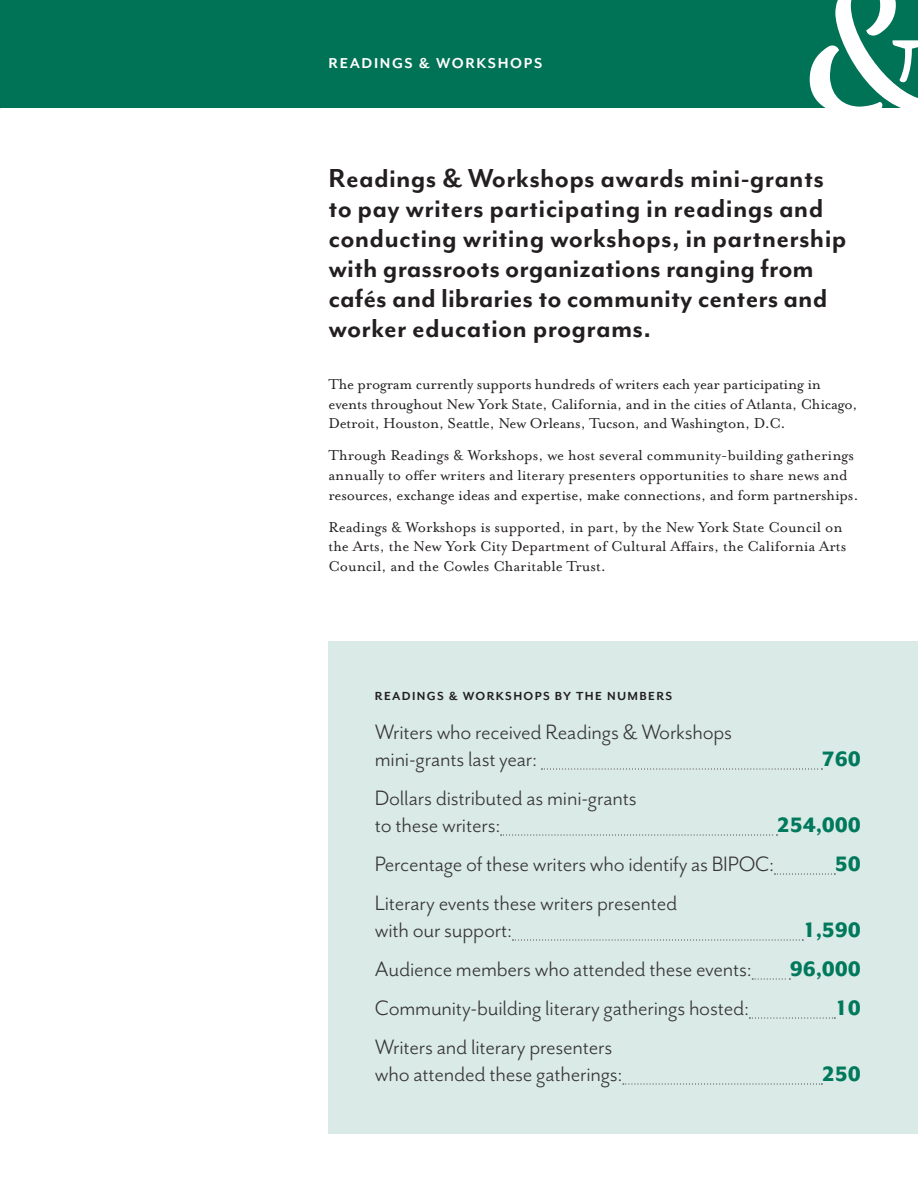
<style>
.page{position:relative;width:918px;height:1188px;background:#fff}
.page>*{position:absolute;margin:0;border:0;box-sizing:border-box;transform-origin:0 0}
.t1{font:700 30px/30px "Mr Eaves Mod OT";letter-spacing:.01em;color:#231f20}
.t2{font:24px/27px "Mr Eaves San OT";letter-spacing:-.01em;color:#363536}
.t3{font:800 24px "Mr Eaves San OT";letter-spacing:-.01em;color:#00795d}
.t4{font:16.5px/19.8px "Mrs Eaves OT";letter-spacing:-.005em;color:#231f20}
.t5{font:700 16.5px "Mr Eaves Mod OT";letter-spacing:.1em;color:#fff}
.t6{font:700 13.5px "Mr Eaves San OT";letter-spacing:.1em;color:#231f20}
</style>
<div class="page">
<div style="left:0;top:0;width:918px;height:108px;background:#007255"></div>
<div style="left:328px;top:642px;width:590px;height:492px;background:#daeae6"></div>
<svg style="left:541px;top:769px;width:281px;height:1px"></svg>
<svg style="left:501px;top:835px;width:276px;height:1px"></svg>
<svg style="left:774px;top:874px;width:61px;height:1px"></svg>
<svg style="left:512px;top:940px;width:291px;height:1px"></svg>
<svg style="left:752px;top:979px;width:38px;height:1px"></svg>
<svg style="left:749px;top:1018px;width:86px;height:1px"></svg>
<svg style="left:623px;top:1084px;width:199px;height:1px"></svg>
<svg style="left:810px;top:0;width:108px;height:108px"></svg>
<p class="t5" style="left:328px;top:54px;width:215px">READINGS &amp; WORKSHOPS</p>
<p class="t1" style="left:328px;top:163px;width:520px">Readings &amp; Workshops awards mini-grants to pay writers participating in readings and conducting writing workshops, in partnership with grassroots organizations ranging from cafés and libraries to community centers and worker education programs.</p>
<p class="t4" style="left:328px;top:374px;width:531px">The program currently supports hundreds of writers each year participating in events throughout New York State, California, and in the cities of Atlanta, Chicago,<br>Detroit, Houston, Seattle, New Orleans, Tucson, and Washington, D.C.</p>
<p class="t4" style="left:328px;top:446px;width:532px">Through Readings &amp; Workshops, we host several community-building gatherings annually to offer writers and literary presenters opportunities to share news and resources, exchange ideas and expertise, make connections, and form partnerships.</p>
<p class="t4" style="left:328px;top:517px;width:519px">Readings &amp; Workshops is supported, in part, by the New York State Council on the Arts, the New York City Department of Cultural Affairs, the California Arts<br>Council, and the Cowles Charitable Trust.</p>
<p class="t6" style="left:375px;top:689px;width:299px">READINGS &amp; WORKSHOPS BY THE NUMBERS</p>
<h2 class="t2" style="left:375px;top:719px;width:359px">Writers who received Readings &amp; Workshops mini-grants last year:</h2>
<h2 class="t2" style="left:375px;top:785px;width:263px">Dollars distributed as mini-grants to these writers:</h2>
<h2 class="t3" style="left:822px;top:745px;width:40px">760</h2>
<h2 class="t3" style="left:777px;top:811px;width:85px">254,000</h2>
<h2 class="t2" style="left:375px;top:851px;width:401px">Percentage of these writers who identify as BIPOC:</h2>
<h2 class="t3" style="left:835px;top:850px;width:28px">50</h2>
<h2 class="t2" style="left:375px;top:890px;width:304px">Literary events these writers presented with our support:</h2>
<h2 class="t3" style="left:803px;top:916px;width:60px">1,590</h2>
<h2 class="t2" style="left:375px;top:956px;width:379px">Audience members who attended these events:</h2>
<h2 class="t3" style="left:790px;top:955px;width:72px">96,000</h2>
<h2 class="t2" style="left:375px;top:995px;width:376px">Community-building literary gatherings hosted:</h2>
<h2 class="t3" style="left:835px;top:994px;width:28px">10</h2>
<h2 class="t2" style="left:375px;top:1034px;width:249px">Writers and literary presenters who attended these gatherings:</h2>
<h2 class="t3" style="left:822px;top:1060px;width:40px">250</h2>
</div>
